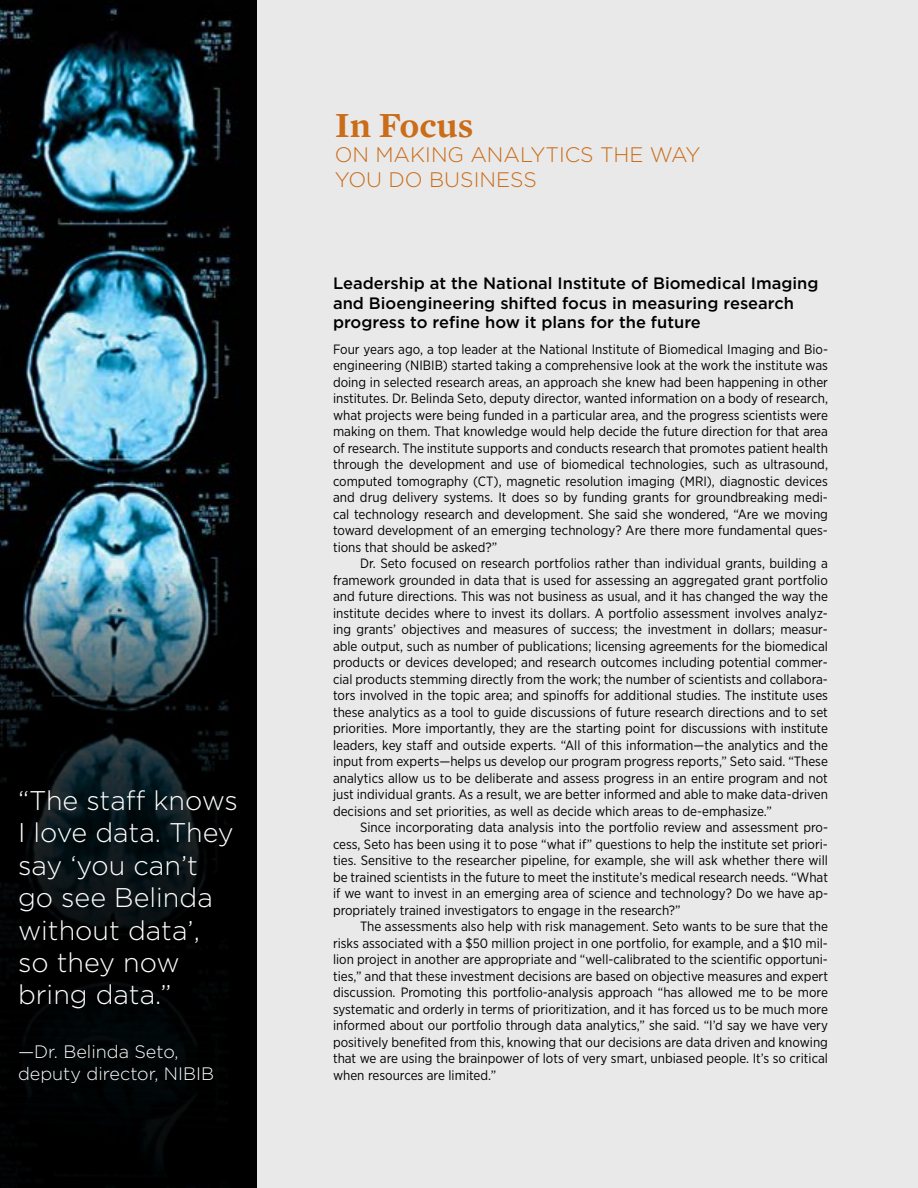
<style>
.page{position:relative;width:918px;height:1188px;background:#e9e9ea}
.page>*{position:absolute;margin:0;border:0;box-sizing:border-box;transform-origin:0 0}
.t1{font:600 36px "Mercury Text G1";color:#ca6c18}
.t2{font:300 27px/32.4px "Gotham";color:#fff}
.t3{font:300 21px/25.2px "Gotham";color:#ca6c18}
.t4{font:300 18px/21.6px "Gotham";color:#fff}
.t5{font:500 16.5px/19.5px "Gotham";color:#000}
.t6{font:13.5px/16.5px "Gotham Narrow";color:#000;text-align:justify}
</style>
<div class="page">
<img style="left:0;top:0;width:256px;height:569px">
<svg style="left:0;top:569px;width:256px;height:619px;background:#0d1619"></svg>
<h2 class="t2" style="left:18px;top:784px;width:222px">“The staff knows<br>I love data. They say ‘you can’t go see Belinda without data’,<br>so they now bring data.”</h2>
<h3 class="t4" style="left:18px;top:1041px;width:198px">—Dr. Belinda Seto, deputy director, NIBIB</h3>
<h1 class="t1" style="left:335px;top:98px;width:140px">In Focus</h1>
<h3 class="t3" style="left:335px;top:141px;width:367px">ON MAKING ANALYTICS THE WAY<br>YOU DO BUSINESS</h3>
<p class="t5" style="left:333px;top:273px;width:487px">Leadership at the National Institute of Biomedical Imaging and Bioengineering shifted focus in measuring research progress to refine how it plans for the future</p>
<p class="t6" style="left:333px;top:340px;width:497px">Four years ago, a top leader at the National Institute of Biomedical Imaging and Bio&shy;engineering (NIBIB) started taking a comprehensive look at the work the institute was doing in selected research areas, an approach she knew had been happening in other institutes. Dr. Belinda Seto, deputy director, wanted information on a body of research, what projects were being funded in a particular area, and the progress scientists were making on them. That knowledge would help decide the future direction for that area of research. The institute supports and conducts research that promotes patient health through the development and use of biomedical technologies, such as ultrasound, computed tomography (CT), magnetic resolution imaging (MRI), diagnostic devices and drug delivery systems. It does so by funding grants for groundbreaking medi&shy;cal technology research and development. She said she wondered, “Are we moving toward development of an emerging technology? Are there more fundamental ques&shy;tions that should be asked?”</p>
<p class="t6" style="left:333px;top:555px;width:497px;text-indent:27px">Dr. Seto focused on research portfolios rather than individual grants, building a framework grounded in data that is used for assessing an aggregated grant portfolio and future directions. This was not business as usual, and it has changed the way the institute decides where to invest its dollars. A portfolio assessment involves analyz&shy;ing grants’ objectives and measures of success; the investment in dollars; measur&shy;able output, such as number of publications; licensing agreements for the biomedical products or devices developed; and research outcomes including potential commer&shy;cial products stemming directly from the work; the number of scientists and collabora&shy;tors involved in the topic area; and spinoffs for additional studies. The institute uses these analytics as a tool to guide discussions of future research directions and to set priorities. More importantly, they are the starting point for discussions with institute leaders, key staff and outside experts. “All of this information—the analytics and the input from experts—helps us develop our program progress reports,” Seto said. “These analytics allow us to be deliberate and assess progress in an entire program and not just individual grants. As a result, we are better informed and able to make data-driven decisions and set priorities, as well as decide which areas to de-emphasize.”</p>
<p class="t6" style="left:333px;top:819px;width:497px;text-indent:27px">Since incorporating data analysis into the portfolio review and assessment pro&shy;cess, Seto has been using it to pose “what if” questions to help the institute set priori&shy;ties. Sensitive to the researcher pipeline, for example, she will ask whether there will be trained scientists in the future to meet the institute’s medical research needs. “What if we want to invest in an emerging area of science and technology? Do we have ap&shy;propriately trained investigators to engage in the research?”</p>
<p class="t6" style="left:333px;top:918px;width:497px;text-indent:27px">The assessments also help with risk management. Seto wants to be sure that the risks associated with a $50 million project in one portfolio, for example, and a $10 mil&shy;lion project in another are appropriate and “well-calibrated to the scientific opportuni&shy;ties,” and that these investment decisions are based on objective measures and expert discussion. Promoting this portfolio-analysis approach “has allowed me to be more systematic and orderly in terms of prioritization, and it has forced us to be much more informed about our portfolio through data analytics,” she said. “I’d say we have very positively benefited from this, knowing that our decisions are data driven and knowing that we are using the brainpower of lots of very smart, unbiased people. It’s so critical when resources are limited.”</p>
</div>
